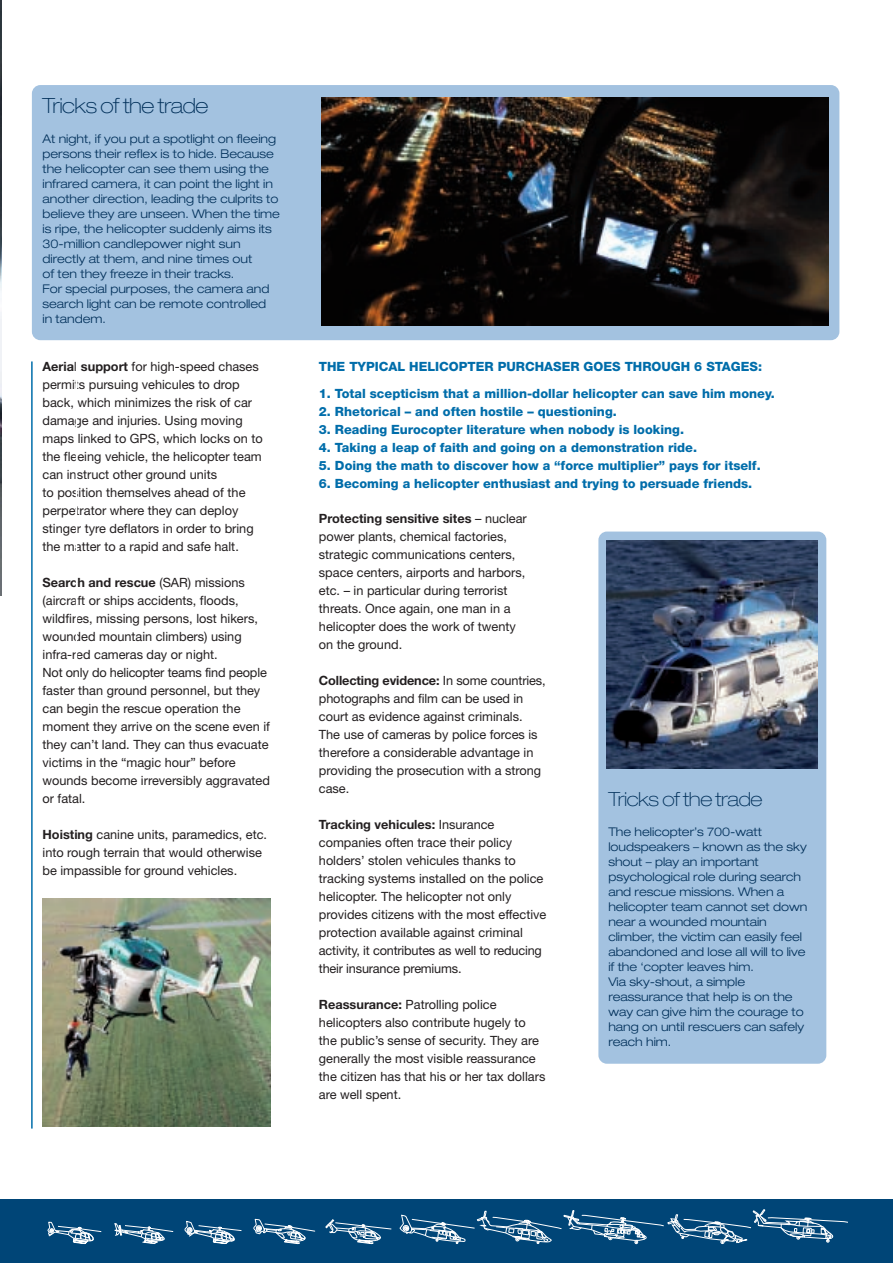
<style>
.page{position:relative;width:893px;height:1263px;background:#fff}
.page>*{position:absolute;margin:0;border:0;box-sizing:border-box;transform-origin:0 0}
.t1{font:100 expanded 21px "Helvetica Neue";letter-spacing:-.025em;color:#002f59}
.t2{font:100 expanded 19.5px "Helvetica Neue";letter-spacing:-.025em;color:#002f59}
.t3{font:12.75px/18px "Helvetica Neue";color:#231f20}
.t4{font:800 12.75px "Helvetica Neue";color:#006daa}
.t5{font:300 expanded 12px/15px "Helvetica Neue";color:#002f59}
.s1{font-weight:700}
</style>
<div class="page">
<img style="left:0;top:0;width:1px;height:595px">
<div style="left:0;top:1199px;width:893px;height:64px;background:#004577"></div>
<svg style="left:400px;top:1209px;width:448px;height:36px"></svg>
<svg style="left:325px;top:1219px;width:67px;height:25px"></svg>
<svg style="left:253px;top:1219px;width:62px;height:25px"></svg>
<svg style="left:184px;top:1221px;width:58px;height:23px"></svg>
<svg style="left:114px;top:1223px;width:60px;height:21px"></svg>
<svg style="left:48px;top:1222px;width:54px;height:22px"></svg>
<div style="left:32px;top:85px;width:807px;height:255px;background:#a3c2e0;border-radius:9px"></div>
<img style="left:321px;top:98px;width:507px;height:228px">
<img style="left:43px;top:899px;width:227px;height:228px">
<div style="left:598px;top:531px;width:228px;height:533px;background:#a3c2e0;border-radius:9px"></div>
<img style="left:607px;top:540px;width:211px;height:228px">
<hr style="left:31px;top:361px;width:2px;height:767px;background:#006daa">
<h1 class="t1" style="left:43px;top:98px;width:167px">Tricks of the trade</h1>
<p class="t5" style="left:43px;top:132px;width:239px">At night, if you put a spotlight on fleeing persons their reflex is to hide. Because the helicopter can see them using the infrared camera, it can point the light in another direction, leading the culprits to believe they are unseen. When the time is ripe, the helicopter suddenly aims its 30-million candlepower night sun directly at them, and nine times out<br>of ten they freeze in their tracks.<br>For special purposes, the camera and search light can be remote controlled<br>in tandem.</p>
<p class="t3" style="left:43px;top:358px;width:222px"><span class="s1">Aerial support</span> for high-speed chases permits pursuing vehicules to drop back, which minimizes the risk of car damage and injuries. Using moving maps linked to GPS, which locks on to the fleeing vehicle, the helicopter team can instruct other ground units<br>to position themselves ahead of the perpetrator where they can deploy stinger tyre deflators in order to bring the matter to a rapid and safe halt.</p>
<p class="t3" style="left:43px;top:574px;width:229px"><span class="s1">Search and rescue</span> (SAR) missions (aircraft or ships accidents, floods, wildfires, missing persons, lost hikers, wounded mountain climbers) using infra-red cameras day or night.<br>Not only do helicopter teams find people faster than ground personnel, but they can begin the rescue operation the moment they arrive on the scene even if they can’t land. They can thus evacuate victims in the “magic hour” before wounds become irreversibly aggravated or fatal.</p>
<p class="t3" style="left:43px;top:826px;width:226px"><span class="s1">Hoisting</span> canine units, paramedics, etc. into rough terrain that would otherwise be impassible for ground vehicles.</p>
<p class="t4" style="left:319px;top:362px;width:445px">THE TYPICAL HELICOPTER PURCHASER GOES THROUGH 6 STAGES:</p>
<p class="t4" style="left:319px;top:389px;width:457px">1. Total scepticism that a million-dollar helicopter can save him money.</p>
<p class="t4" style="left:319px;top:407px;width:299px">2. Rhetorical – and often hostile – questioning.</p>
<p class="t4" style="left:319px;top:425px;width:367px">3. Reading Eurocopter literature when nobody is looking.</p>
<p class="t4" style="left:319px;top:443px;width:380px">4. Taking a leap of faith and going on a demonstration ride.</p>
<p class="t4" style="left:319px;top:461px;width:443px">5. Doing the math to discover how a “force multiplier” pays for itself.</p>
<p class="t4" style="left:319px;top:479px;width:435px">6. Becoming a helicopter enthusiast and trying to persuade friends.</p>
<p class="t3" style="left:319px;top:511px;width:209px"><span class="s1">Protecting sensitive sites</span> – nuclear power plants, chemical factories, strategic communications centers, space centers, airports and harbors, etc. – in particular during terrorist threats. Once again, one man in a helicopter does the work of twenty on the ground.</p>
<p class="t3" style="left:319px;top:673px;width:228px"><span class="s1">Collecting evidence:</span> In some countries, photographs and film can be used in court as evidence against criminals.<br>The use of cameras by police forces is therefore a considerable advantage in providing the prosecution with a strong case.</p>
<p class="t3" style="left:319px;top:817px;width:229px"><span class="s1">Tracking vehicules:</span> Insurance companies often trace their policy holders’ stolen vehicules thanks to tracking systems installed on the police helicopter. The helicopter not only provides citizens with the most effective protection available against criminal activity, it contributes as well to reducing their insurance premiums.</p>
<p class="t3" style="left:319px;top:997px;width:228px"><span class="s1">Reassurance:</span> Patrolling police helicopters also contribute hugely to the public’s sense of security. They are generally the most visible reassurance the citizen has that his or her tax dollars are well spent.</p>
<h2 class="t2" style="left:608px;top:792px;width:155px">Tricks of the trade</h2>
<p class="t5" style="left:608px;top:826px;width:200px">The helicopter’s 700-watt loudspeakers – known as the sky shout – play an important psychological role during search and rescue missions. When a helicopter team cannot set down near a wounded mountain climber, the victim can easily feel abandoned and lose all will to live if the ‘copter leaves him.<br>Via sky-shout, a simple reassurance that help is on the way can give him the courage to hang on until rescuers can safely reach him.</p>
</div>
